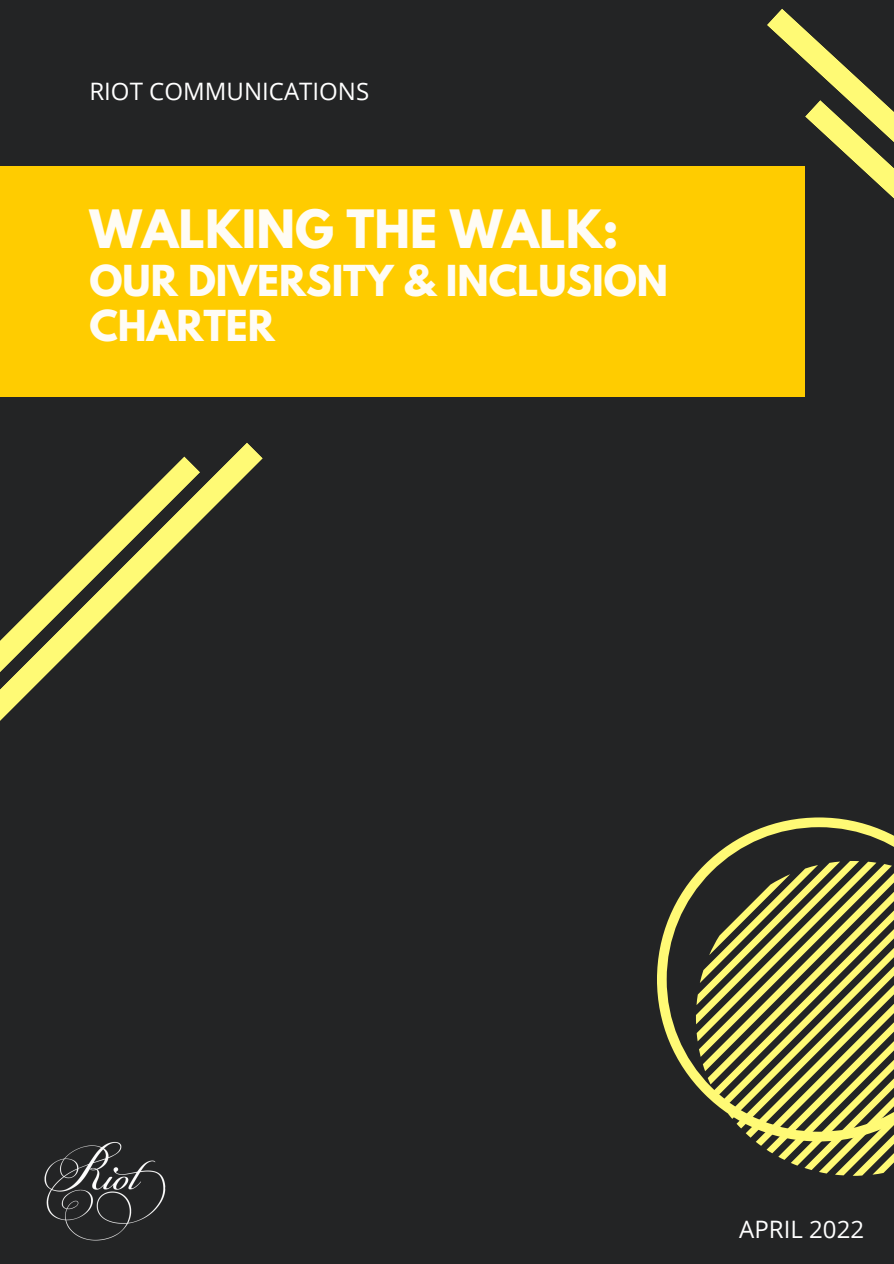
<style>
.page{position:relative;width:894px;height:1264px;background:#fff}
.page>*{position:absolute;margin:0;border:0;box-sizing:border-box;transform-origin:0 0}
.t1{font:700 46.8px "League Spartan";color:#fffcf5}
.t2{font:700 37.8px/45px "League Spartan";color:#fffcf5}
.t3{font:24px "Open Sans";color:#fff}
</style>
<div class="page">
<div style="left:0;top:0;width:893px;height:1263px;background:#232425"></div>
<div style="left:0;top:166px;width:804px;height:231px;background:#fc0"></div>
<svg style="left:756px;top:1141px;width:137px;height:34px"></svg>
<svg style="left:657px;top:817px;width:236px;height:324px"></svg>
<svg style="left:0;top:443px;width:263px;height:278px"></svg>
<svg style="left:767px;top:9px;width:126px;height:364px"></svg>
<img style="left:44px;top:1141px;width:122px;height:100px">
<p class="t3" style="left:89px;top:74px;width:281px">RIOT COMMUNICATIONS</p>
<p class="t1" style="left:89px;top:206px;width:531px">WALKING THE WALK:</p>
<p class="t2" style="left:89px;top:263px;width:580px">OUR DIVERSITY &amp; INCLUSION<br>CHARTER</p>
<p class="t3" style="left:739px;top:1211px;width:126px">APRIL 2022</p>
</div>
